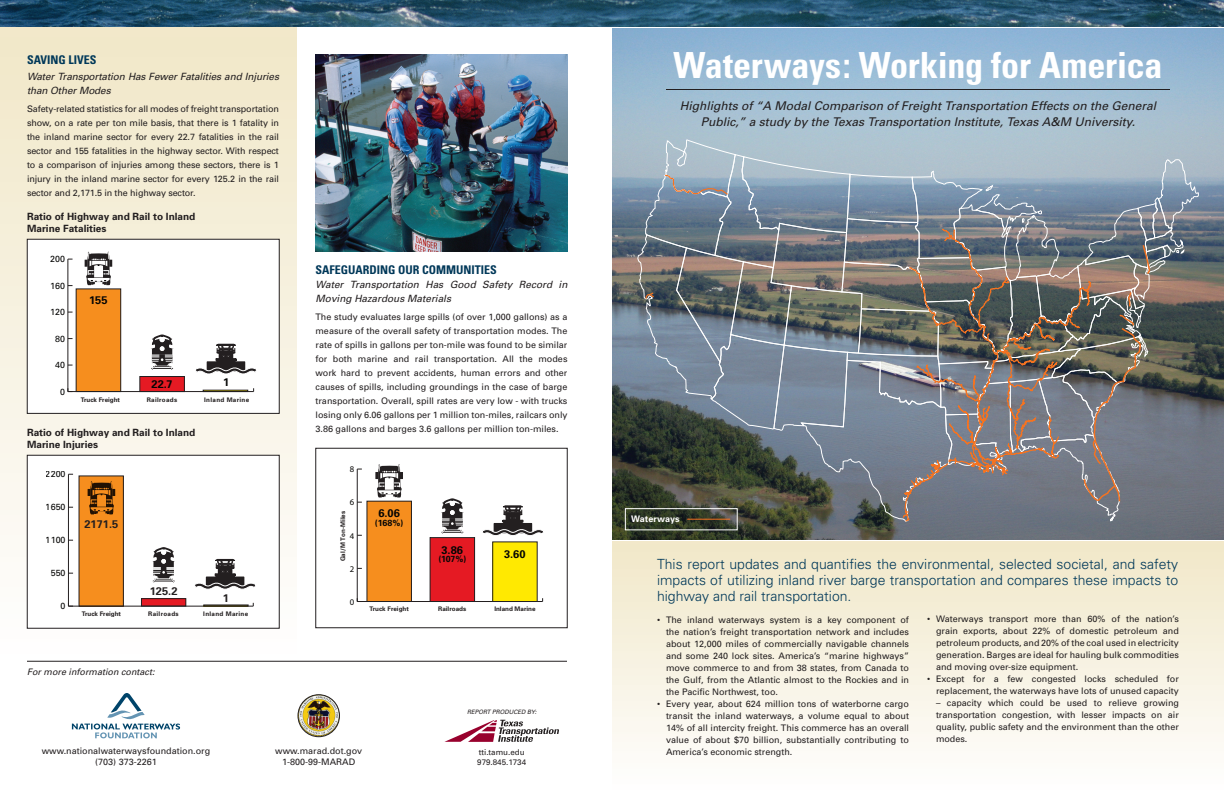
<style>
.page{position:relative;width:1224px;height:792px;background:#fff}
.page>*{position:absolute;margin:0;border:0;box-sizing:border-box;transform-origin:0 0}
.t1{font:700 condensed 36px "Univers";letter-spacing:-.005em;color:#fff}
.t2{font:300 14px/16px "Univers";color:#003859;text-align:justify}
.t3{font:italic 12px/16px "Univers";color:#231f20;text-align:center}
.t4{font:700 condensed 12px "Univers";color:#003859}
.t5{font:700 11.1px "Univers";letter-spacing:.005em;color:#050504}
.t6{font:700 11.1px "Univers";color:#231f20}
.t7{font:italic 10px/14px "Univers";letter-spacing:-.01em;color:#231f20}
.t8{font:700 10px/12px "Univers";color:#231f20}
.t9{font:9px/12px "Univers";color:#231f20;text-align:justify}
.t10{font:italic 9px "Univers";color:#231f20}
.t11{font:700 9px "Univers";color:#fff}
.t12{font:8.9px "Univers";color:#050504}
.t13{font:700 8.9px "Univers";letter-spacing:-.025em;color:#050504}
.t14{font:8.7px "Myriad";color:#050504}
.t15{font:8px/10px "Univers";color:#231f20}
.t16{font:700 6.3px "Univers";color:#231f20}
.t17{font:700 6.3px "Univers";letter-spacing:.05em;color:#231f20}
.t18{font:italic 6px "Univers";color:#231f20}
</style>
<div class="page">
<div style="left:612px;top:540px;width:612px;height:252px;background:linear-gradient(to bottom,#f0e7c8,#fffefe)"></div>
<div style="left:0;top:27px;width:297px;height:634px;background:linear-gradient(to bottom,#f0e7c7,#fcfcfc)"></div>
<img style="left:612px;top:28px;width:612px;height:512px">
<svg style="left:72px;top:693px;width:108px;height:45px"></svg>
<img style="left:298px;top:695px;width:42px;height:42px;border-radius:50%">
<div style="left:298px;top:695px;width:42px;height:42px;border:1px solid #231f20;border-radius:50%"></div>
<hr style="left:27px;top:661px;width:540px;height:1px;background:#231f20">
<img style="left:0;top:0;width:1224px;height:27px">
<svg style="left:444px;top:720px;width:115px;height:22px"></svg>
<div style="left:493px;top:542px;width:44px;height:60px;background:#ffe901"></div>
<div style="left:430px;top:538px;width:45px;height:64px;background:#e51a23"></div>
<div style="left:430px;top:537px;width:45px;height:65px;border:1px solid #231f20"></div>
<div style="left:367px;top:501px;width:44px;height:101px;background:#f68e1e"></div>
<div style="left:367px;top:501px;width:45px;height:101px;border:1px solid #231f20"></div>
<hr style="left:357px;top:601px;width:186px;height:1px;background:#231f20">
<hr style="left:357px;top:469px;width:1px;height:133px;background:#231f20">
<svg style="left:375px;top:464px;width:28px;height:34px"></svg>
<svg style="left:441px;top:498px;width:23px;height:36px"></svg>
<svg style="left:482px;top:506px;width:62px;height:30px"></svg>
<div style="left:316px;top:448px;width:252px;height:180px;border:1px solid #231f20"></div>
<div style="left:27px;top:239px;width:252px;height:174px;background:#fff"></div>
<div style="left:140px;top:377px;width:44px;height:15px;background:#e51a23"></div>
<div style="left:140px;top:376px;width:45px;height:16px;border:1px solid #231f20"></div>
<div style="left:76px;top:289px;width:45px;height:103px;background:#f68e1e"></div>
<div style="left:76px;top:289px;width:45px;height:103px;border:1px solid #231f20"></div>
<svg style="left:85px;top:252px;width:27px;height:33px"></svg>
<svg style="left:151px;top:334px;width:23px;height:36px"></svg>
<hr style="left:68px;top:391px;width:186px;height:1px;background:#231f20">
<hr style="left:68px;top:259px;width:1px;height:133px;background:#231f20">
<svg style="left:196px;top:344px;width:61px;height:30px"></svg>
<div style="left:27px;top:239px;width:253px;height:175px;border:1px solid #231f20"></div>
<div style="left:27px;top:455px;width:252px;height:173px;background:#fff"></div>
<div style="left:204px;top:605px;width:44px;height:1px;border:1px solid #231f20"></div>
<div style="left:141px;top:599px;width:45px;height:7px;background:#e51a23"></div>
<div style="left:141px;top:598px;width:45px;height:8px;border:1px solid #231f20"></div>
<div style="left:79px;top:476px;width:44px;height:130px;background:#f68e1e"></div>
<div style="left:79px;top:476px;width:45px;height:130px;border:1px solid #231f20"></div>
<hr style="left:68px;top:606px;width:185px;height:1px;background:#231f20">
<hr style="left:68px;top:474px;width:1px;height:132px;background:#231f20">
<svg style="left:88px;top:481px;width:27px;height:33px"></svg>
<svg style="left:152px;top:547px;width:23px;height:36px"></svg>
<svg style="left:195px;top:559px;width:61px;height:31px"></svg>
<div style="left:27px;top:455px;width:253px;height:173px;border:1px solid #231f20"></div>
<img style="left:316px;top:54px;width:252px;height:197px">
<img style="left:637px;top:138px;width:563px;height:384px">
<hr style="left:666px;top:89px;width:504px;height:1px;background:#231f20">
<hr style="left:612px;top:540px;width:612px;height:1px;background:#fff">
<hr style="left:687px;top:519px;width:43px;height:1px;background:#f47321">
<div style="left:625px;top:508px;width:113px;height:22px;border:1px solid #fff"></div>
<h3 class="t4" style="left:27px;top:52px;width:71px">SAVING LIVES</h3>
<p class="t7" style="left:27px;top:69px;width:254px">Water Transportation Has Fewer Fatalities and Injuries than Other Modes</p>
<p class="t9" style="left:27px;top:102px;width:254px;line-height:14px">Safety-related statistics for all modes of freight transportation show, on a rate per ton mile basis, that there is 1 fatality in the inland marine sector for every 22.7 fatalities in the rail sector and 155 fatalities in the highway sector. With respect to a comparison of injuries among these sectors, there is 1 injury in the inland marine sector for every 125.2 in the rail sector and 2,171.5 in the highway sector.</p>
<p class="t8" style="left:27px;top:210px;width:170px">Ratio of Highway and Rail to Inland<br>Marine Fatalities</p>
<p class="t12" style="left:50px;top:254px;width:16px">200</p>
<p class="t12" style="left:50px;top:281px;width:16px">160</p>
<p class="t12" style="left:50px;top:307px;width:16px">120</p>
<p class="t12" style="left:55px;top:334px;width:11px">80</p>
<p class="t12" style="left:55px;top:360px;width:11px">40</p>
<p class="t12" style="left:60px;top:386px;width:6px">0</p>
<p class="t5" style="left:89px;top:293px;width:20px">155</p>
<p class="t5" style="left:152px;top:377px;width:23px">22.7</p>
<p class="t5" style="left:223px;top:376px;width:8px">1</p>
<p class="t16" style="left:81px;top:396px;width:41px">Truck Freight</p>
<p class="t17" style="left:147px;top:396px;width:32px">Railroads</p>
<p class="t17" style="left:204px;top:396px;width:47px">Inland Marine</p>
<p class="t8" style="left:27px;top:426px;width:170px">Ratio of Highway and Rail to Inland<br>Marine Injuries</p>
<p class="t12" style="left:46px;top:469px;width:21px">2200</p>
<p class="t12" style="left:46px;top:502px;width:21px">1650</p>
<p class="t12" style="left:46px;top:535px;width:21px">1100</p>
<p class="t12" style="left:51px;top:568px;width:16px">550</p>
<p class="t12" style="left:61px;top:601px;width:6px">0</p>
<p class="t6" style="left:84px;top:518px;width:35px">2171.5</p>
<p class="t6" style="left:150px;top:584px;width:29px">125.2</p>
<p class="t6" style="left:223px;top:591px;width:8px">1</p>
<p class="t16" style="left:82px;top:610px;width:41px">Truck Freight</p>
<p class="t17" style="left:148px;top:610px;width:32px">Railroads</p>
<p class="t17" style="left:203px;top:610px;width:47px">Inland Marine</p>
<p class="t10" style="left:27px;top:667px;width:129px">For more information contact:</p>
<h3 class="t4" style="left:316px;top:262px;width:183px">SAFEGUARDING OUR COMMUNITIES</h3>
<p class="t7" style="left:316px;top:277px;width:253px">Water Transportation Has Good Safety Record in<br>Moving Hazardous Materials</p>
<p class="t9" style="left:316px;top:310px;width:254px;line-height:14px">The study evaluates large spills (of over 1,000 gallons) as a measure of the overall safety of transportation modes. The rate of spills in gallons per ton-mile was found to be similar for both marine and rail transportation. All the modes work hard to prevent accidents, human errors and other causes of spills, including groundings in the case of barge transportation. Overall, spill rates are very low - with trucks losing only 6.06 gallons per 1 million ton-miles, railcars only 3.86 gallons and barges 3.6 gallons per million ton-miles.</p>
<p class="t14" style="left:350px;top:465px;width:6px">8</p>
<p class="t14" style="left:350px;top:498px;width:6px">6</p>
<p class="t16" style="left:339px;top:561px;width:52px;rotate:-90deg">Gal/M Ton-Miles</p>
<p class="t14" style="left:350px;top:531px;width:6px">4</p>
<p class="t14" style="left:350px;top:564px;width:6px">2</p>
<p class="t14" style="left:350px;top:598px;width:6px">0</p>
<p class="t5" style="left:378px;top:507px;width:23px">6.06</p>
<p class="t13" style="left:375px;top:518px;width:30px">(168%)</p>
<p class="t5" style="left:442px;top:543px;width:23px">3.86</p>
<p class="t13" style="left:438px;top:554px;width:29px">(107%)</p>
<p class="t5" style="left:504px;top:547px;width:23px">3.60</p>
<p class="t16" style="left:370px;top:605px;width:41px">Truck Freight</p>
<p class="t16" style="left:438px;top:605px;width:29px">Railroads</p>
<p class="t16" style="left:494px;top:605px;width:43px">Inland Marine</p>
<p class="t9" style="left:42px;top:746px;width:170px;line-height:11px;text-align:center">www.nationalwaterwaysfoundation.org (703) 373-2261</p>
<p class="t9" style="left:275px;top:746px;width:89px;line-height:11px;text-align:center">www.marad.dot.gov<br>1-800-99-MARAD</p>
<p class="t18" style="left:467px;top:708px;width:71px">REPORT PRODUCED BY:</p>
<p class="t15" style="left:477px;top:747px;width:50px">tti.tamu.edu<br>979.845.1734</p>
<h1 class="t1" style="left:674px;top:43px;width:490px">Waterways: Working for America</h1>
<h3 class="t3" style="left:680px;top:98px;width:478px">Highlights of “A Modal Comparison of Freight Transportation Effects on the General<br>Public,” a study by the Texas Transportation Institute, Texas A&amp;M University.</h3>
<p class="t11" style="left:631px;top:513px;width:50px">Waterways</p>
<h2 class="t2" style="left:657px;top:556px;width:523px">This report updates and quantifies the environmental, selected societal, and safety impacts of utilizing inland river barge transportation and compares these impacts to highway and rail transportation.</h2>
<p class="t9" style="left:666px;top:614px;width:245px;text-indent:-9px">• The inland waterways system is a key component of the nation’s freight transportation network and includes about 12,000 miles of commercially navigable channels and some 240 lock sites. America’s “marine highways” move commerce to and from 38 states, from Canada to the Gulf, from the Atlantic almost to the Rockies and in the Pacific Northwest, too.</p>
<p class="t9" style="left:666px;top:698px;width:245px;text-indent:-9px">• Every year, about 624 million tons of waterborne cargo transit the inland waterways, a volume equal to about 14% of all intercity freight. This commerce has an overall value of about $70 billion, substantially contributing to America’s economic strength.</p>
<p class="t9" style="left:936px;top:613px;width:245px;text-indent:-9px">• Waterways transport more than 60% of the nation’s grain exports, about 22% of domestic petroleum and petroleum products, and 20% of the coal used in electricity generation. Barges are ideal for hauling bulk commodities and moving over-size equipment.</p>
<p class="t9" style="left:927px;top:673px;width:253px;text-align:right">• Except for a few congested locks scheduled for replacement, the waterways have lots of unused capacity</p>
<p class="t9" style="left:936px;top:697px;width:244px">– capacity which could be used to relieve growing transportation congestion, with lesser impacts on air quality, public safety and the environment than the other modes.</p>
</div>
